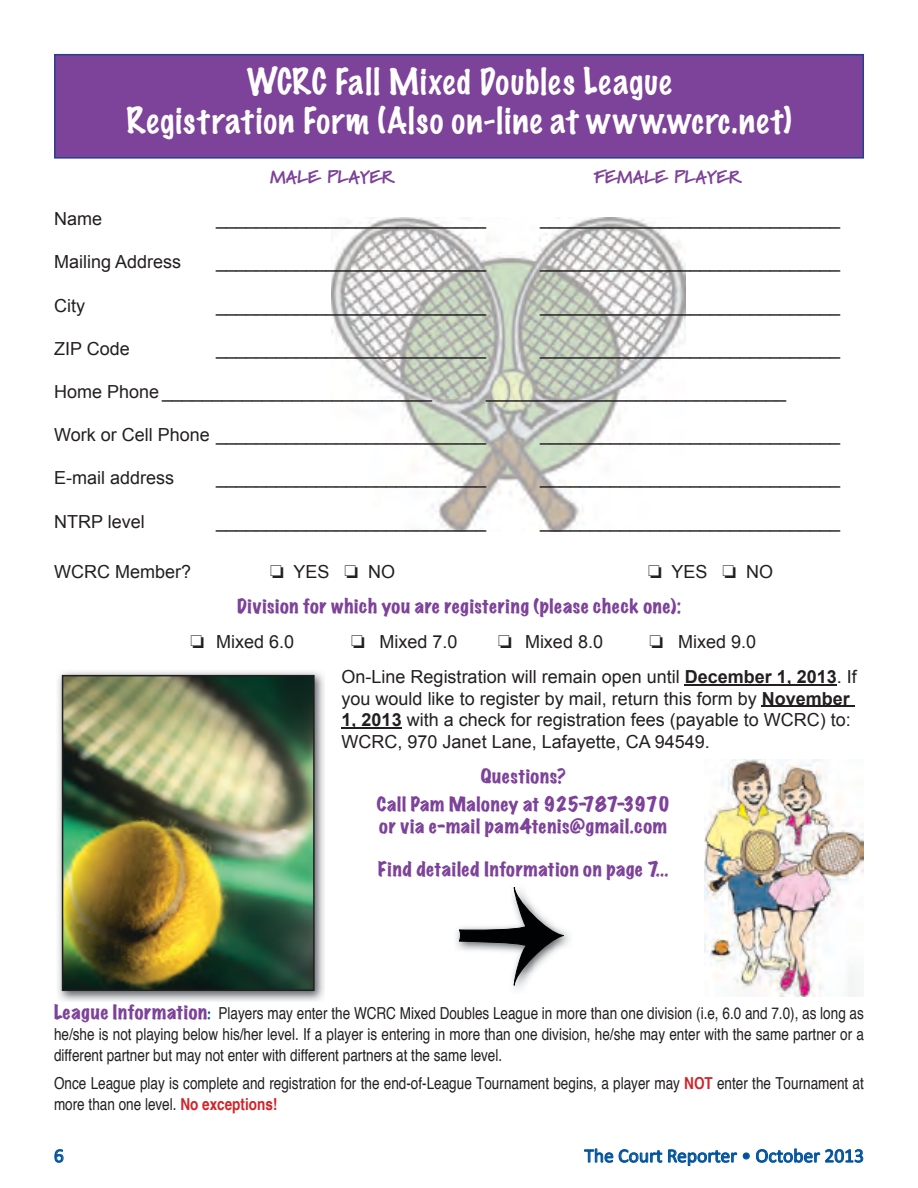
<style>
.page{position:relative;width:918px;height:1188px;background:#fff}
.page>*{position:absolute;margin:0;border:0;box-sizing:border-box;transform-origin:0 0}
.t1{font:100 33px/39.6px "Marker Felt";letter-spacing:.035em;color:#fff;text-align:center}
.t2{font:19.5px "Calibri";color:#00539c}
.t3{font:18px/21.6px "Arial";color:#231f20}
.t4{font:expanded 18px/28.3px "Marker Felt";letter-spacing:.035em;color:#7d4299;text-align:center}
.t5{font:900 18px "Marydale";color:#7d4299}
.t6{font:condensed 16.5px/21px "Helvetica";color:#231f20;text-align:justify}
.s1{font-weight:700}
.s2{font-family:"Marker Felt";font-stretch:expanded;font-size:18px;color:#7d4299}
.s3{font-family:"Marydale";font-weight:900;font-stretch:normal;font-size:18px;color:#00539c}
.s4{font-weight:700;color:#d2232a}
</style>
<div class="page">
<svg style="left:54px;top:1149px;width:10px;height:14px"></svg>
<svg style="left:584px;top:1148px;width:166px;height:18px"></svg>
<svg style="left:756px;top:1148px;width:108px;height:15px"></svg>
<img style="left:332px;top:217px;width:354px;height:314px">
<img style="left:58px;top:671px;width:267px;height:330px">
<img style="left:62px;top:675px;width:253px;height:316px">
<div style="left:54px;top:54px;width:810px;height:105px;background:#7d4299"></div>
<hr style="left:685px;top:684px;width:152px;height:2px;background:#231f20">
<hr style="left:762px;top:705px;width:93px;height:2px;background:#231f20">
<hr style="left:342px;top:727px;width:60px;height:2px;background:#231f20">
<img style="left:705px;top:760px;width:158px;height:237px">
<img style="left:456px;top:929px;width:113px;height:60px">
<svg style="left:459px;top:887px;width:105px;height:99px"></svg>
<p class="t3" style="left:54px;top:208px;width:50px">Name</p>
<h1 class="t1" style="left:126px;top:61px;width:667px">WCRC Fall Mixed Dou bles League<br>Registration Form (Also on-line at www.wcrc.net)</h1>
<p class="t5" style="left:270px;top:167px;width:126px">MALE PLAYER</p>
<p class="t5" style="left:594px;top:167px;width:149px">FEMALE PLAYER</p>
<p class="t3" style="left:216px;top:208px;width:272px">___________________________</p>
<p class="t3" style="left:540px;top:208px;width:302px">______________________________</p>
<p class="t3" style="left:54px;top:252px;width:129px">Mailing Address</p>
<p class="t3" style="left:54px;top:295px;width:32px">City</p>
<p class="t3" style="left:54px;top:338px;width:77px">ZIP Code</p>
<p class="t3" style="left:216px;top:252px;width:272px">___________________________</p>
<p class="t3" style="left:540px;top:252px;width:302px">______________________________</p>
<p class="t3" style="left:216px;top:295px;width:272px">___________________________</p>
<p class="t3" style="left:540px;top:295px;width:302px">______________________________</p>
<p class="t3" style="left:216px;top:338px;width:272px">___________________________</p>
<p class="t3" style="left:540px;top:338px;width:302px">______________________________</p>
<p class="t3" style="left:54px;top:381px;width:380px">Home Phone ___________________________</p>
<p class="t3" style="left:486px;top:381px;width:302px">______________________________</p>
<p class="t3" style="left:54px;top:424px;width:434px">Work or Cell Phone ___________________________</p>
<p class="t3" style="left:540px;top:424px;width:302px">______________________________</p>
<p class="t3" style="left:54px;top:468px;width:122px">E-mail address</p>
<p class="t3" style="left:216px;top:468px;width:272px">___________________________</p>
<p class="t3" style="left:540px;top:468px;width:302px">______________________________</p>
<p class="t3" style="left:54px;top:511px;width:92px">NTRP level</p>
<p class="t3" style="left:216px;top:511px;width:272px">___________________________</p>
<p class="t3" style="left:540px;top:511px;width:302px">______________________________</p>
<p class="t3" style="left:54px;top:561px;width:138px">WCRC Member?</p>
<p class="t3" style="left:270px;top:561px;width:127px">❏ YES ❏ NO</p>
<p class="t3" style="left:648px;top:561px;width:127px">❏ YES ❏ NO</p>
<p class="t4" style="left:237px;top:591px;width:445px">Division for which you are registering (please check one):</p>
<p class="t3" style="left:191px;top:631px;width:105px">❏ Mixed 6.0</p>
<p class="t3" style="left:351px;top:631px;width:108px">❏ Mixed 7.0</p>
<p class="t3" style="left:498px;top:631px;width:107px">❏ Mixed 8.0</p>
<p class="t3" style="left:342px;top:624px;width:517px;line-height:35.1px;text-indent:308px">❏ Mixed 9.0<br>On-Line Registration will remain open until <span class="s1">December 1, 2013</span>. If</p>
<p class="t3" style="left:342px;top:688px;width:511px;text-align:justify">you would like to register by mail, return this form by <span class="s1">November 1, 2013</span> with a check for reg is tra tion fees (pay able to WCRC) to:<br>WCRC, 970 Janet Lane, Lafayette, CA 94549.</p>
<p class="t4" style="left:377px;top:762px;width:294px">Questions?<br>Call Pam Maloney at 925-787-3970</p>
<p class="t4" style="left:379px;top:811px;width:289px">or via e-mail pam4tenis@gmail.com</p>
<p class="t4" style="left:378px;top:855px;width:292px">Find detailed Information on page 7...</p>
<p class="t6" style="left:54px;top:1003px;width:811px"><span class="s2">League Information</span><span class="s3">:</span> Players may enter the WCRC Mixed Doubles League in more than one division (i.e, 6.0 and 7.0), as long as he/she is not playing below his/her level. If a player is entering in more than one division, he/she may enter with the same partner or a different partner but may not enter with different partners at the same level.</p>
<p class="t6" style="left:54px;top:1072px;width:811px">Once League play is complete and registration for the end-of-League Tournament begins, a player may <span class="s4">NOT</span> enter the Tournament at more than one level. <span class="s4">No exceptions!</span></p>
<p class="t2" style="left:54px;top:1143px;width:11px">6</p>
<p class="t2" style="left:584px;top:1143px;width:281px">The Court Reporter • October 2013</p>
</div>
